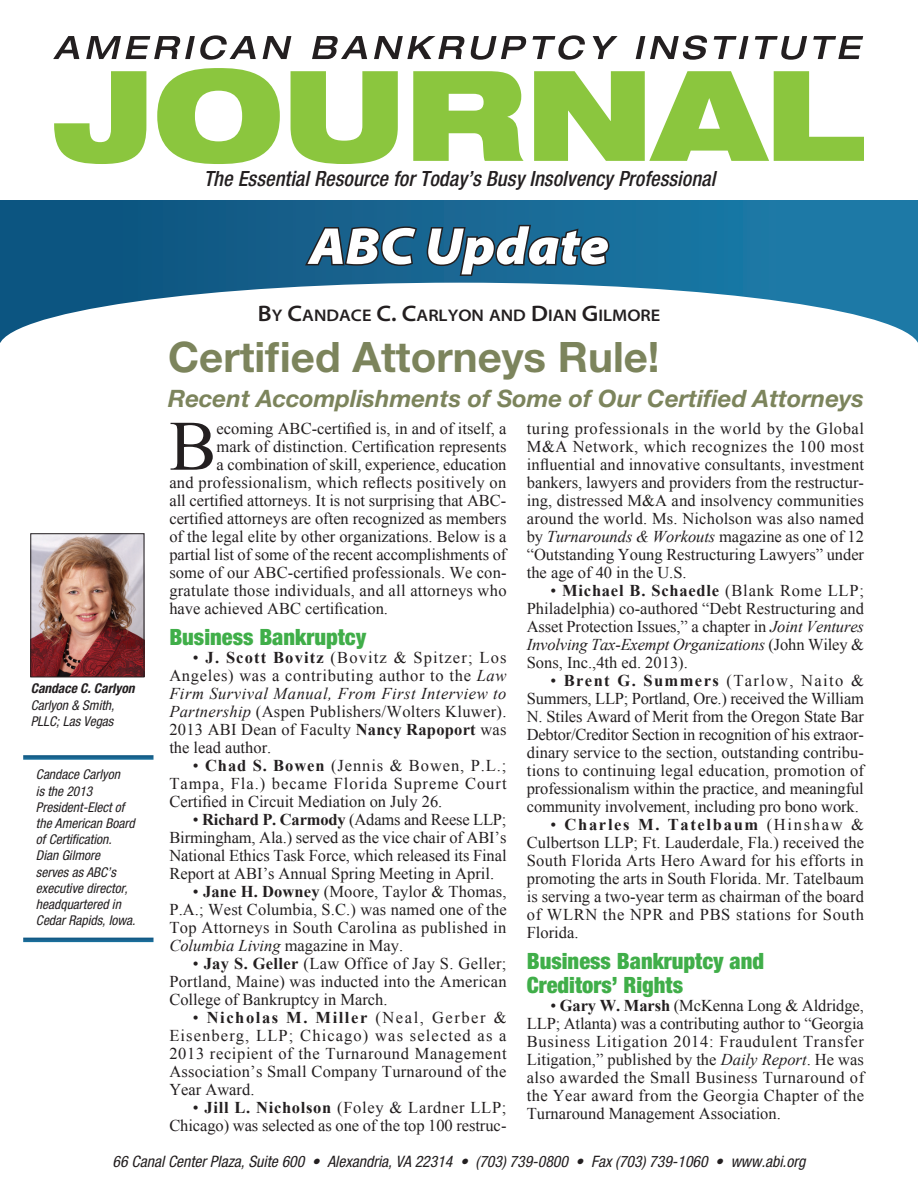
<style>
.page{position:relative;width:918px;height:1188px;background:#fff}
.page>*{position:absolute;margin:0;border:0;box-sizing:border-box;transform-origin:0 0}
.Body_text{font:70.8px "Times New Roman";color:#231f20}
.Page_Header{font:italic 900 semi-expanded 52.5px "Myriad Pro";color:#fff}
.Article_Headline_1{font:700 42px "Helvetica Neue LT Std";color:#7c845c}
.Article_Headline_2{font:italic 700 24px "Helvetica Neue LT Std";color:#7c845c}
.Subhead_1{font:900 condensed 22.5px/24px "Helvetica Neue";color:#40ae49}
.t1{font:italic 500 condensed 21px "Helvetica Neue LT Std";letter-spacing:.005em;color:#231f20}
.Author_Name_-_Top_of{font:600 semi-expanded 16.8px "Myriad Pro";color:#231f20}
.Body_text-2{font:16.5px/18px "Times New Roman";color:#231f20;text-align:justify}
.Body_text-3{font:16.5px "Times New Roman";letter-spacing:.02em;color:#231f20}
.t2{font:italic condensed 15.75px "Helvetica Neue";color:#231f20}
.Author_Caption_2_Bio{font:italic condensed 13.5px/16.2px "Helvetica Neue";color:#231f20}
.Author_Caption_1{font:italic 700 condensed 13.5px "Helvetica Neue";color:#231f20}
.s1{font-size:22.5px}
.s2{font-style:italic}
.s3{font-weight:700}
</style>
<div class="page">
<svg style="left:54px;top:71px;width:92px;height:93px"></svg>
<svg style="left:53px;top:36px;width:26px;height:23px"></svg>
<svg style="left:86px;top:35px;width:170px;height:25px"></svg>
<svg style="left:263px;top:36px;width:28px;height:23px"></svg>
<svg style="left:312px;top:36px;width:55px;height:23px"></svg>
<svg style="left:374px;top:36px;width:153px;height:24px"></svg>
<svg style="left:533px;top:35px;width:52px;height:25px"></svg>
<svg style="left:593px;top:36px;width:25px;height:23px"></svg>
<svg style="left:636px;top:35px;width:71px;height:25px"></svg>
<svg style="left:714px;top:36px;width:35px;height:23px"></svg>
<svg style="left:755px;top:36px;width:52px;height:24px"></svg>
<svg style="left:813px;top:36px;width:50px;height:23px"></svg>
<svg style="left:0;top:201px;width:918px;height:82px;background:#105e8a"></svg>
<svg style="left:0;top:283px;width:918px;height:60px"></svg>
<svg style="left:157px;top:68px;width:707px;height:275px"></svg>
<div style="left:23px;top:755px;width:131px;height:5px;background:#19648f"></div>
<svg style="left:23px;top:938px;width:131px;height:4px"></svg>
<img style="left:32px;top:535px;width:110px;height:140px">
<div style="left:30px;top:533px;width:114px;height:144px;border:1px solid #231f20"></div>
<p class="Author_Caption_1" style="left:31px;top:680px;width:105px">Candace C. Carlyon</p>
<p class="Author_Caption_2_Bio" style="left:31px;top:697px;width:85px">Carlyon &amp; Smith,<br>PLLC; Las Vegas</p>
<p class="Author_Caption_2_Bio" style="left:36px;top:766px;width:101px">Candace Carlyon<br>is the 2013<br>President-Elect of the American Board of Certification.<br>Dian Gilmore serves as ABC’s executive director, headquartered in<br>Cedar Rapids, Iowa.</p>
<p class="t1" style="left:204px;top:166px;width:513px">The Essential Resource for Today’s Busy Insolvency Professional</p>
<p class="Page_Header" style="left:309px;top:216px;width:302px">ABC Update</p>
<p class="Author_Name_-_Top_of" style="left:258px;top:306px;width:404px"><span class="s1">B</span>Y <span class="s1">C</span>ANDACE <span class="s1">C. C</span>ARLYON AND <span class="s1">D</span>IAN <span class="s1">G</span>ILMORE</p>
<p class="Article_Headline_1" style="left:168px;top:331px;width:493px">Certified Attorneys Rule!</p>
<p class="Article_Headline_2" style="left:168px;top:384px;width:697px">Recent Accomplishments of Some of Our Certified Attorneys</p>
<p class="Body_text" style="left:169px;top:398px;width:49px">B</p>
<p class="Body_text-2" style="left:217px;top:419px;width:291px">ecoming ABC-certified is, in and of itself, a</p>
<p class="Body_text-2" style="left:527px;top:419px;width:339px">turing professionals in the world by the Global M&amp;A Network, which recognizes the 100 most influential and innovative consultants, investment bankers, lawyers and providers from the restructur&shy;ing, distressed M&amp;A and insolvency communities around the world. Ms. Nicholson was also named by <span class="s2">Turnarounds &amp; Workouts</span> magazine as one of 12 “Outstanding Young Restructuring Lawyers” under the age of 40 in the U.S.</p>
<p class="Body_text-2" style="left:527px;top:581px;width:339px;text-indent:24px">• <span class="s3">Michael B. Schaedle</span> (Blank Rome LLP; Philadelphia) co-authored “Debt Restructuring and Asset Protection Issues,” a chapter in <span class="s2">Joint Ventures Involving Tax-Exempt Organizations</span> (John Wiley &amp; Sons, Inc.,4th ed. 2013).</p>
<p class="Body_text-2" style="left:527px;top:671px;width:339px;text-indent:24px">• <span class="s3">Brent G. Summers</span> (Tarlow, Naito &amp; Summers, LLP; Portland, Ore.) received the William N. Stiles Award of Merit from the Oregon State Bar Debtor/Creditor Section in recognition of his extraor&shy;dinary service to the section, outstanding contribu&shy;tions to continuing legal education, promotion of professionalism within the practice, and meaningful community involvement, including pro bono work.</p>
<p class="Body_text-2" style="left:527px;top:815px;width:339px;text-indent:24px">• <span class="s3">Charles M. Tatelbaum</span> (Hinshaw &amp; Culbertson LLP; Ft. Lauderdale, Fla.) received the South Florida Arts Hero Award for his efforts in promoting the arts in South Florida. Mr. Tatelbaum is serving a two-year term as chairman of the board of WLRN the NPR and PBS stations for South Florida.</p>
<p class="Subhead_1" style="left:527px;top:949px;width:239px">Business Bankruptcy and<br>Creditors’ Rights</p>
<p class="Body_text-2" style="left:527px;top:996px;width:339px;text-indent:24px">• <span class="s3">Gary W. Marsh</span> (McKenna Long &amp; Aldridge, LLP; Atlanta) was a contributing author to “Georgia Business Litigation 2014: Fraudulent Transfer Litigation,” published by the <span class="s2">Daily Report</span>. He was also awarded the Small Business Turnaround of the Year award from the Georgia Chapter of the Turnaround Management Association.</p>
<p class="Body_text-2" style="left:217px;top:437px;width:291px">mark of distinction. Certification represents</p>
<p class="Body_text-2" style="left:217px;top:455px;width:291px">a combination of skill, experience, education</p>
<p class="Body_text-3" style="left:169px;top:471px;width:338px">and professionalism, which reflects positively on</p>
<p class="Body_text-2" style="left:169px;top:491px;width:339px">all certified attorneys. It is not surprising that ABC-</p>
<p class="Body_text-2" style="left:169px;top:509px;width:339px">certified attorneys are often recognized as members</p>
<p class="Body_text-2" style="left:169px;top:527px;width:339px">of the legal elite by other organizations. Below is a</p>
<p class="Body_text-2" style="left:169px;top:545px;width:338px">partial list of some of the recent accomplishments of</p>
<p class="Body_text-2" style="left:169px;top:563px;width:339px">some of our ABC-certified professionals. We con-</p>
<p class="Body_text-2" style="left:169px;top:581px;width:339px">gratulate those individuals, and all attorneys who</p>
<p class="Body_text-2" style="left:169px;top:599px;width:220px">have achieved ABC certification.</p>
<p class="Subhead_1" style="left:169px;top:625px;width:198px">Business Bankruptcy</p>
<p class="Body_text-2" style="left:169px;top:648px;width:339px;text-indent:24px">• <span class="s3">J. Scott Bovitz</span> (Bovitz &amp; Spitzer; Los Angeles) was a contributing author to the <span class="s2">Law Firm Survival Manual, From First Interview to Partnership</span> (Aspen Publishers/Wolters Kluwer).<br>2013 ABI Dean of Faculty <span class="s3">Nancy Rapoport</span> was the lead author.</p>
<p class="Body_text-2" style="left:169px;top:756px;width:339px;text-indent:24px">• <span class="s3">Chad S. Bowen</span> (Jennis &amp; Bowen, P.L.; Tampa, Fla.) became Florida Supreme Court Certified in Circuit Mediation on July 26.</p>
<p class="Body_text-2" style="left:169px;top:810px;width:339px;text-indent:24px">• <span class="s3">Richard P. Carmody</span> (Adams and Reese LLP; Birmingham, Ala.) served as the vice chair of ABI’s National Ethics Task Force, which released its Final Report at ABI’s Annual Spring Meeting in April.</p>
<p class="Body_text-2" style="left:169px;top:882px;width:339px;text-indent:24px">• <span class="s3">Jane H. Downey</span> (Moore, Taylor &amp; Thomas, P.A.; West Columbia, S.C.) was named one of the Top Attorneys in South Carolina as published in <span class="s2">Columbia Living</span> magazine in May.</p>
<p class="Body_text-2" style="left:169px;top:954px;width:339px;text-indent:24px">• <span class="s3">Jay S. Geller</span> (Law Office of Jay S. Geller; Portland, Maine) was inducted into the American College of Bankruptcy in March.</p>
<p class="Body_text-2" style="left:169px;top:1008px;width:339px;text-indent:24px">• <span class="s3">Nicholas M. Miller</span> (Neal, Gerber &amp; Eisenberg, LLP; Chicago) was selected as a 2013 recipient of the Turnaround Management Association’s Small Company Turnaround of the Year Award.</p>
<p class="Body_text-2" style="left:169px;top:1098px;width:339px;text-align:right">• <span class="s3">Jill L. Nicholson</span> (Foley &amp; Lardner LLP;<br>Chicago) was selected as one of the top 100 restruc-</p>
<p class="t2" style="left:113px;top:1152px;width:694px">66 Canal Center Plaza, Suite 600 • Alexandria, VA 22314 • (703) 739-0800 • Fax (703) 739-1060 • www.abi.org</p>
</div>
